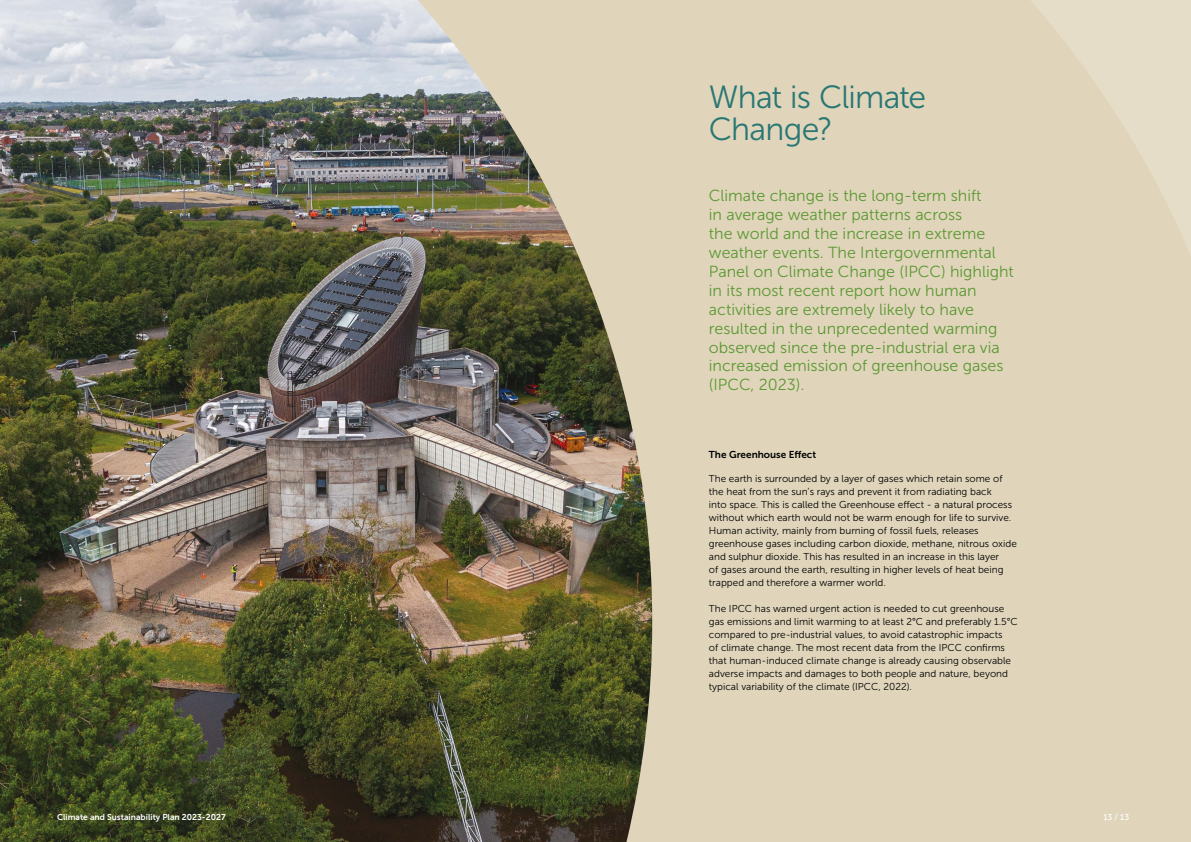
<style>
.page{position:relative;width:1191px;height:842px;background:#fff}
.page>*{position:absolute;margin:0;border:0;box-sizing:border-box;transform-origin:0 0}
.t1{font:32px/32px "Museo Sans 300";letter-spacing:-.025em;color:#297774}
.t2{font:16px/19px "Museo Sans 300";color:#5c9833}
.t3{font:10px/13px "Museo Sans 300";color:#000}
.t4{font:10px "Museo Sans 700";color:#000}
.t5{font:8.5px "Museo Sans 700";color:#fff}
.t6{font:8.5px "Museo Sans 500";color:#fff}
</style>
<div class="page">
<div style="left:652px;top:0;width:539px;height:842px;background:#e0d5bb"></div>
<img style="left:0;top:0;width:652px;height:842px">
<h1 class="t1" style="left:709px;top:82px;width:219px">What is Climate<br>Change?</h1>
<p class="t2" style="left:709px;top:186px;width:306px">Climate change is the long-term shift<br>in average weather patterns across<br>the world and the increase in extreme weather events. The Intergovernmental Panel on Climate Change (IPCC) highlight in its most recent report how human activities are extremely likely to have resulted in the unprecedented warming observed since the pre-industrial era via increased emission of greenhouse gases (IPCC, 2023).</p>
<p class="t4" style="left:709px;top:449px;width:109px">The Greenhouse Effect</p>
<p class="t3" style="left:709px;top:472px;width:309px">The earth is surrounded by a layer of gases which retain some of the heat from the sun’s rays and prevent it from radiating back<br>into space. This is called the Greenhouse effect - a natural process without which earth would not be warm enough for life to survive.<br>Human activity, mainly from burning of fossil fuels, releases greenhouse gases including carbon dioxide, methane, nitrous oxide and sulphur dioxide. This has resulted in an increase in this layer<br>of gases around the earth, resulting in higher levels of heat being trapped and therefore a warmer world.</p>
<p class="t3" style="left:709px;top:602px;width:310px">The IPCC has warned urgent action is needed to cut greenhouse gas emissions and limit warming to at least 2°C and preferably 1.5°C compared to pre-industrial values, to avoid catastrophic impacts<br>of climate change. The most recent data from the IPCC confirms that human-induced climate change is already causing observable adverse impacts and damages to both people and nature, beyond typical variability of the climate (IPCC, 2022).</p>
<p class="t5" style="left:57px;top:812px;width:170px">Climate and Sustainability Plan 2023-2027</p>
<p class="t6" style="left:1103px;top:812px;width:27px">13 / 13</p>
</div>
